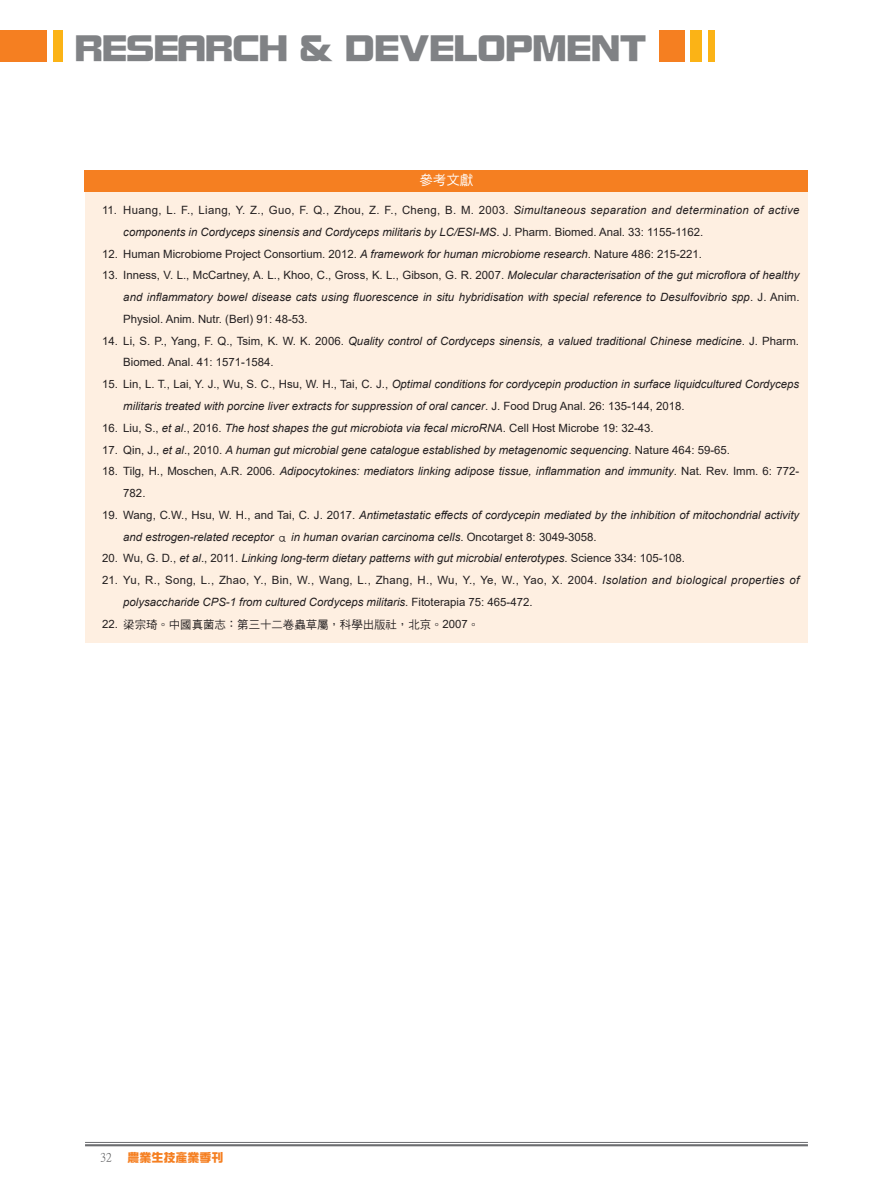
<style>
.page{position:relative;width:893px;height:1191px;background:#fff}
.page>*{position:absolute;margin:0;border:0;box-sizing:border-box;transform-origin:0 0}
.t1{font:36px "DF Zong Yi W9 WINP BF";color:#808285}
.t2{font:13.5px "DF Hei W5 WINP BF";color:#fff}
.t3{font:12px "DF Zong Yi W9 WINP BF";color:#f57f21}
.t4{font:12px "P Ming Li U";color:#57585a}
.t5{font:italic 11.4px/21.8px "Arial";color:#231f20}
.t6{font:11.4px/21.8px "Arial";color:#231f20}
.t7{font:11.4px/21.8px "Arial";letter-spacing:.025em;color:#231f20}
.t8{font:11.4px "DF Hei W5 WINP BF";color:#231f20}
.s1{font-style:normal}
.s2{font-style:italic}
.s3{font-family:"DF Hei W5 WINP BF";font-style:normal}
.s4{font-family:"Arial"}
</style>
<div class="page">
<hr style="left:85px;top:1142px;width:723px;height:1px;background:#6c6d70">
<hr style="left:85px;top:1144px;width:723px;height:2px;background:#6c6d70">
<div style="left:659px;top:30px;width:25px;height:32px;background:#f57f21"></div>
<div style="left:691px;top:30px;width:11px;height:32px;background:#fbb316"></div>
<div style="left:708px;top:30px;width:6px;height:32px;background:#fbb316"></div>
<div style="left:54px;top:30px;width:9px;height:32px;background:#fbb316"></div>
<div style="left:0;top:30px;width:47px;height:32px;background:#f57f21"></div>
<div style="left:85px;top:192px;width:723px;height:451px;background:#feefe1"></div>
<div style="left:85px;top:170px;width:723px;height:22px;background:#f57f21"></div>
<h1 class="t1" style="left:75px;top:30px;width:573px">RESEARCH &amp; DEVELOPMENT</h1>
<p class="t2" style="left:419px;top:173px;width:55px">參考文獻</p>
<p class="t5" style="left:123px;top:199px;width:678px;text-indent:-21px"><span class="s1">11. Huang, L. F., Liang, Y. Z., Guo, F. Q., Zhou, Z. F., Cheng, B. M. 2003.</span> Simultaneous separation and determination of active components in Cordyceps sinensis and Cordyceps militaris by LC/ESI-MS<span class="s1">. J. Pharm. Biomed. Anal. 33: 1155-1162.</span></p>
<p class="t6" style="left:102px;top:243px;width:601px">12. Human Microbiome Project Consortium. 2012. <span class="s2">A framework for human microbiome research</span>. Nature 486: 215-221.</p>
<p class="t5" style="left:123px;top:265px;width:678px;text-align:justify;text-indent:-21px"><span class="s1">13. Inness, V. L., McCartney, A. L., Khoo, C., Gross, K. L., Gibson, G. R. 2007.</span> Molecular characterisation of the gut microflora of healthy and inflammatory bowel disease cats using fluorescence in situ hybridisation with special reference to Desulfovibrio spp<span class="s1">. J. Anim.<br>Physiol. Anim. Nutr. (Berl) 91: 48-53.</span></p>
<p class="t6" style="left:123px;top:330px;width:677px;text-indent:-21px">14. Li, S. P., Yang, F. Q., Tsim, K. W. K. 2006. <span class="s2">Quality control of Cordyceps sinensis, a valued traditional Chinese medicine</span>. J. Pharm.<br>Biomed. Anal. 41: 1571-1584.</p>
<p class="t5" style="left:123px;top:373px;width:677px;text-indent:-21px"><span class="s1">15. Lin, L. T., Lai, Y. J., Wu, S. C., Hsu, W. H., Tai, C. J.,</span> Optimal conditions for cordycepin production in surface liquidcultured Cordyceps militaris treated with porcine liver extracts for suppression of oral cancer<span class="s1">. J. Food Drug Anal. 26: 135-144, 2018.</span></p>
<p class="t5" style="left:102px;top:417px;width:553px"><span class="s1">16. Liu, S.,</span> et al<span class="s1">., 2016.</span> The host shapes the gut microbiota via fecal microRNA<span class="s1">. Cell Host Microbe 19: 32-43.</span></p>
<p class="t5" style="left:102px;top:439px;width:629px"><span class="s1">17. Qin, J.,</span> et al<span class="s1">., 2010.</span> A human gut microbial gene catalogue established by metagenomic sequencing<span class="s1">. Nature 464: 59-65.</span></p>
<p class="t5" style="left:123px;top:460px;width:677px;text-indent:-21px"><span class="s1">18. Tilg, H., Moschen, A.R. 2006.</span> Adipocytokines: mediators linking adipose tissue, inflammation and immunity<span class="s1">. Nat. Rev. Imm. 6: 772-<br>782.</span></p>
<p class="t5" style="left:123px;top:504px;width:677px;text-indent:-21px"><span class="s1">19. Wang, C.W., Hsu, W. H., and Tai, C. J. 2017.</span> Antimetastatic effects of cordycepin mediated by the inhibition of mitochondrial activity and estrogen-related receptor <span class="s3">α</span> in human ovarian carcinoma cells<span class="s1">. Oncotarget 8: 3049-3058.</span></p>
<p class="t5" style="left:102px;top:547px;width:584px"><span class="s1">20. Wu, G. D.,</span> et al<span class="s1">., 2011.</span> Linking long-term dietary patterns with gut microbial enterotypes<span class="s1">. Science 334: 105-108.</span></p>
<p class="t7" style="left:123px;top:569px;width:677px;text-indent:-21px">21. Yu, R., Song, L., Zhao, Y., Bin, W., Wang, L., Zhang, H., Wu, Y., Ye, W., Yao, X. 2004. <span class="s2">Isolation and biological properties of polysaccharide CPS-1 from cultured Cordyceps militaris</span>. Fitoterapia 75: 465-472.</p>
<p class="t8" style="left:102px;top:618px;width:379px"><span class="s4">22.</span> 梁宗琦。中國真菌志：第三十二卷蟲草屬，科學出版社，北京。<span class="s4">2007</span>。</p>
<p class="t4" style="left:100px;top:1151px;width:13px">32</p>
<p class="t3" style="left:128px;top:1151px;width:97px">農業生技產業季刊</p>
</div>
